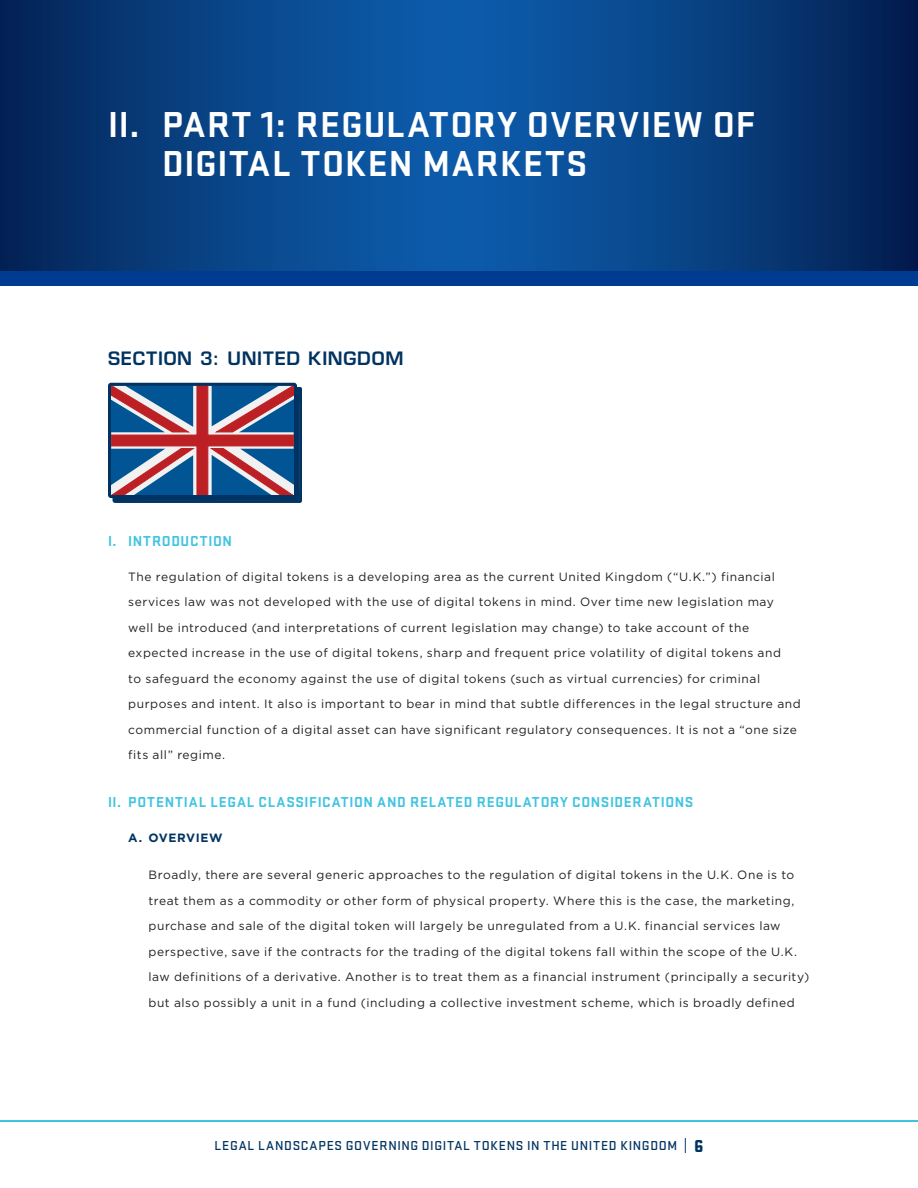
<style>
.page{position:relative;width:918px;height:1188px;background:#fff}
.page>*{position:absolute;margin:0;border:0;box-sizing:border-box;transform-origin:0 0}
.t1{font:700 37.5px/39px "Stratum 1";letter-spacing:.035em;color:#fff}
.Section_Title{font:600 18px "Eurostile";letter-spacing:.04em;color:#003361}
.t2{font:700 15px "Stratum 1";letter-spacing:.045em;color:#3fc4e0}
.t3{font:500 13.5px "Stratum 1";letter-spacing:.05em;color:#003361}
.Tier_1_-_Body{font:12px/25.5px "Gotham";letter-spacing:.045em;color:#231f20}
.Tier_2_-_Body{font:12px/25.5px "Gotham";letter-spacing:.045em;color:#231f20}
.t4{font:700 12px "Gotham";letter-spacing:.05em;color:#003361}
.s1{font-weight:700;font-size:15px}
.s2{font-weight:900;font-size:18px}
</style>
<div class="page">
<hr style="left:0;top:1120px;width:918px;height:2px;background:#3fc4e0">
<div style="left:0;top:0;width:918px;height:285px;background:#003b92"></div>
<img style="left:0;top:0;width:918px;height:271px">
<div style="left:112px;top:387px;width:190px;height:116px;background:#003361"></div>
<svg style="left:112px;top:387px;width:181px;height:107px;background:#776b88"></svg>
<div style="left:108px;top:383px;width:189px;height:115px;border:3px solid #003361;border-radius:2px"></div>
<p class="t1" style="left:162px;top:103px;width:594px;text-indent:-54px">II. PART 1: REGULATORY OVERVIEW OF<br>DIGITAL TOKEN MARKETS</p>
<p class="Section_Title" style="left:108px;top:347px;width:297px">SECTION 3: UNITED KINGDOM</p>
<p class="t2" style="left:108px;top:531px;width:126px">I. INTRODUCTION</p>
<p class="Tier_1_-_Body" style="left:128px;top:563px;width:674px">The regulation of digital tokens is a developing area as the current United Kingdom (“U.K.”) financial services law was not developed with the use of digital tokens in mind. Over time new legislation may well be introduced (and interpretations of current legislation may change) to take account of the expected increase in the use of digital tokens, sharp and frequent price volatility of digital tokens and<br>to safeguard the economy against the use of digital tokens (such as virtual currencies) for criminal purposes and intent. It also is important to bear in mind that subtle differences in the legal structure and commercial function of a digital asset can have significant regulatory consequences. It is not a “one size fits all” regime.</p>
<p class="t2" style="left:108px;top:792px;width:587px">II. POTENTIAL LEGAL CLASSIFICATION AND RELATED REGULATORY CONSIDERATIONS</p>
<p class="t4" style="left:128px;top:830px;width:96px">A. OVERVIEW</p>
<p class="Tier_2_-_Body" style="left:148px;top:862px;width:662px">Broadly, there are several generic approaches to the regulation of digital tokens in the U.K. One is to treat them as a commodity or other form of physical property. Where this is the case, the marketing, purchase and sale of the digital token will largely be unregulated from a U.K. financial services law perspective, save if the contracts for the trading of the digital tokens fall within the scope of the U.K. law definitions of a derivative. Another is to treat them as a financial instrument (principally a security) but also possibly a unit in a fund (including a collective investment scheme, which is broadly defined</p>
<p class="t3" style="left:215px;top:1136px;width:490px">LEGAL LANDSCAPES GOVERNING DIGITAL TOKENS IN THE UNITED KINGDOM <span class="s1">|</span> <span class="s2">6</span></p>
</div>
